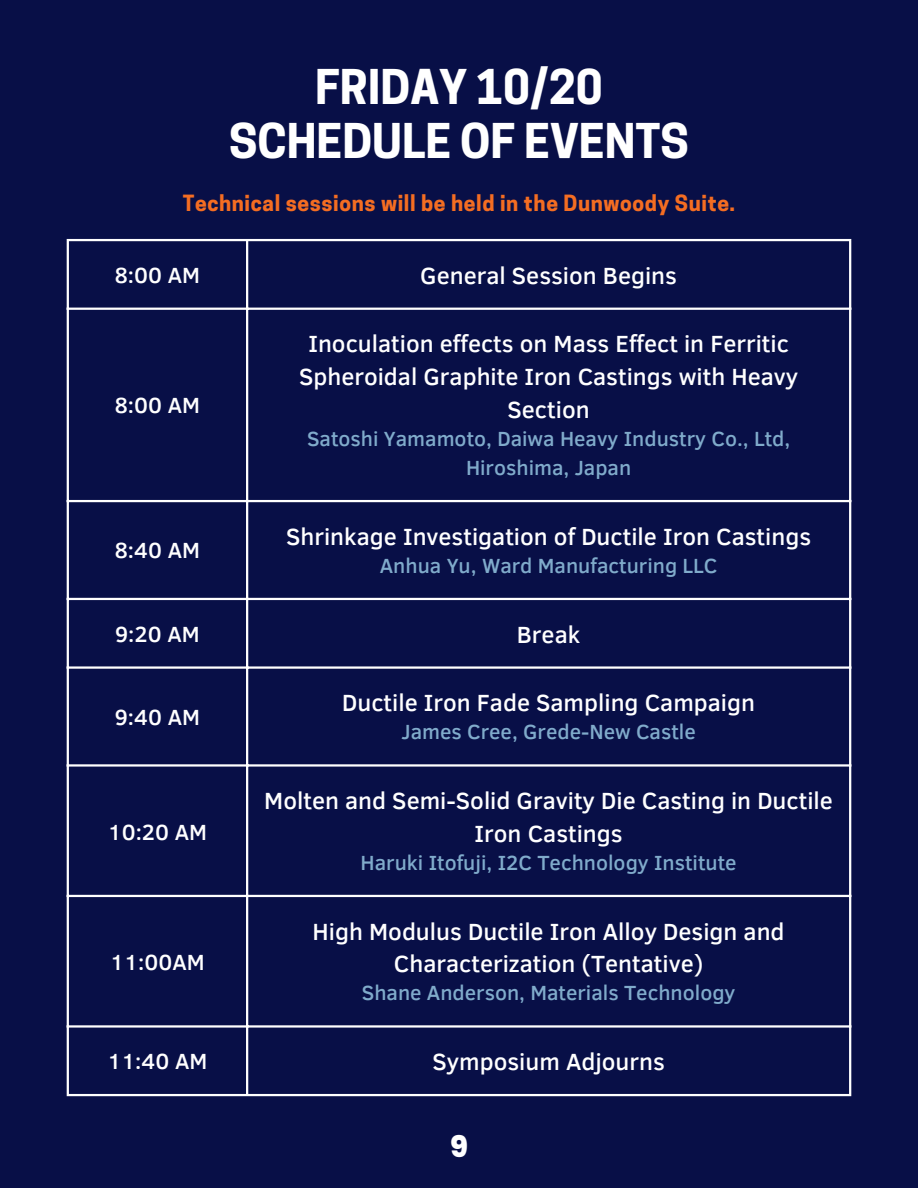
<style>
.page{position:relative;width:918px;height:1188px;background:#080f47}
.page>*{position:absolute;margin:0;border:0;box-sizing:border-box;transform-origin:0 0}
.t1{font:700 45px/54px "Cooper Hewitt";color:#fff;text-align:center}
.t2{font:800 29.7px "Poppins";color:#fff}
.t3{font:500 24px/32.7px "Clear Sans";color:#fff;text-align:center}
.t4{font:500 22.5px "Clear Sans";color:#fff}
.t5{font:500 21px/29.2px "Clear Sans";color:#80abcb;text-align:center}
.t6{font:700 21px "Cooper Hewitt";letter-spacing:.03em;color:#f46d22}
</style>
<div class="page">
<hr style="left:67px;top:241px;width:2px;height:853px;background:#fff">
<hr style="left:246px;top:241px;width:2px;height:853px;background:#fff">
<hr style="left:849px;top:241px;width:2px;height:853px;background:#fff">
<hr style="left:67px;top:239px;width:784px;height:2px;background:#fff">
<hr style="left:67px;top:308px;width:784px;height:2px;background:#fff">
<hr style="left:67px;top:500px;width:784px;height:2px;background:#fff">
<hr style="left:67px;top:598px;width:784px;height:2px;background:#fff">
<hr style="left:67px;top:666px;width:784px;height:3px;background:#fff">
<hr style="left:67px;top:764px;width:784px;height:3px;background:#fff">
<hr style="left:67px;top:895px;width:784px;height:2px;background:#fff">
<hr style="left:67px;top:1025px;width:784px;height:3px;background:#fff">
<hr style="left:67px;top:1094px;width:784px;height:2px;background:#fff">
<p class="t1" style="left:229px;top:66px;width:461px">FRIDAY 10/20<br>SCHEDULE OF EVENTS</p>
<p class="t6" style="left:183px;top:195px;width:554px">Technical sessions will be held in the Dunwoody Suite.</p>
<p class="t4" style="left:115px;top:259px;width:87px">8:00 AM</p>
<p class="t3" style="left:420px;top:258px;width:258px">General Session Begins</p>
<p class="t4" style="left:115px;top:389px;width:87px">8:00 AM</p>
<p class="t4" style="left:115px;top:534px;width:87px">8:40 AM</p>
<p class="t3" style="left:299px;top:326px;width:501px">Inoculation effects on Mass Effect in Ferritic<br>Spheroidal Graphite Iron Castings with Heavy<br>Section</p>
<p class="t5" style="left:307px;top:423px;width:485px">Satoshi Yamamoto, Daiwa Heavy Industry Co., Ltd,<br>Hiroshima, Japan</p>
<p class="t3" style="left:286px;top:519px;width:527px">Shrinkage Investigation of Ductile Iron Castings</p>
<p class="t5" style="left:380px;top:550px;width:339px">Anhua Yu, Ward Manufacturing LLC</p>
<p class="t4" style="left:115px;top:617px;width:86px">9:20 AM</p>
<p class="t3" style="left:517px;top:617px;width:65px">Break</p>
<p class="t4" style="left:115px;top:701px;width:87px">9:40 AM</p>
<p class="t4" style="left:108px;top:815px;width:101px">10:20 AM</p>
<p class="t4" style="left:110px;top:946px;width:96px">11:00AM</p>
<p class="t3" style="left:342px;top:685px;width:414px">Ductile Iron Fade Sampling Campaign</p>
<p class="t5" style="left:401px;top:716px;width:296px">James Cree, Grede-New Castle</p>
<p class="t3" style="left:264px;top:783px;width:570px">Molten and Semi-Solid Gravity Die Casting in Ductile<br>Iron Castings</p>
<p class="t5" style="left:361px;top:847px;width:377px">Haruki Itofuji, I2C Technology Institute</p>
<p class="t3" style="left:313px;top:914px;width:473px">High Modulus Ductile Iron Alloy Design and<br>Characterization (Tentative)</p>
<p class="t5" style="left:362px;top:977px;width:375px">Shane Anderson, Materials Technology</p>
<p class="t4" style="left:107px;top:1045px;width:102px">11:40 AM</p>
<p class="t3" style="left:432px;top:1044px;width:234px">Symposium Adjourns</p>
<h1 class="t2" style="left:450px;top:1126px;width:19px">9</h1>
</div>
